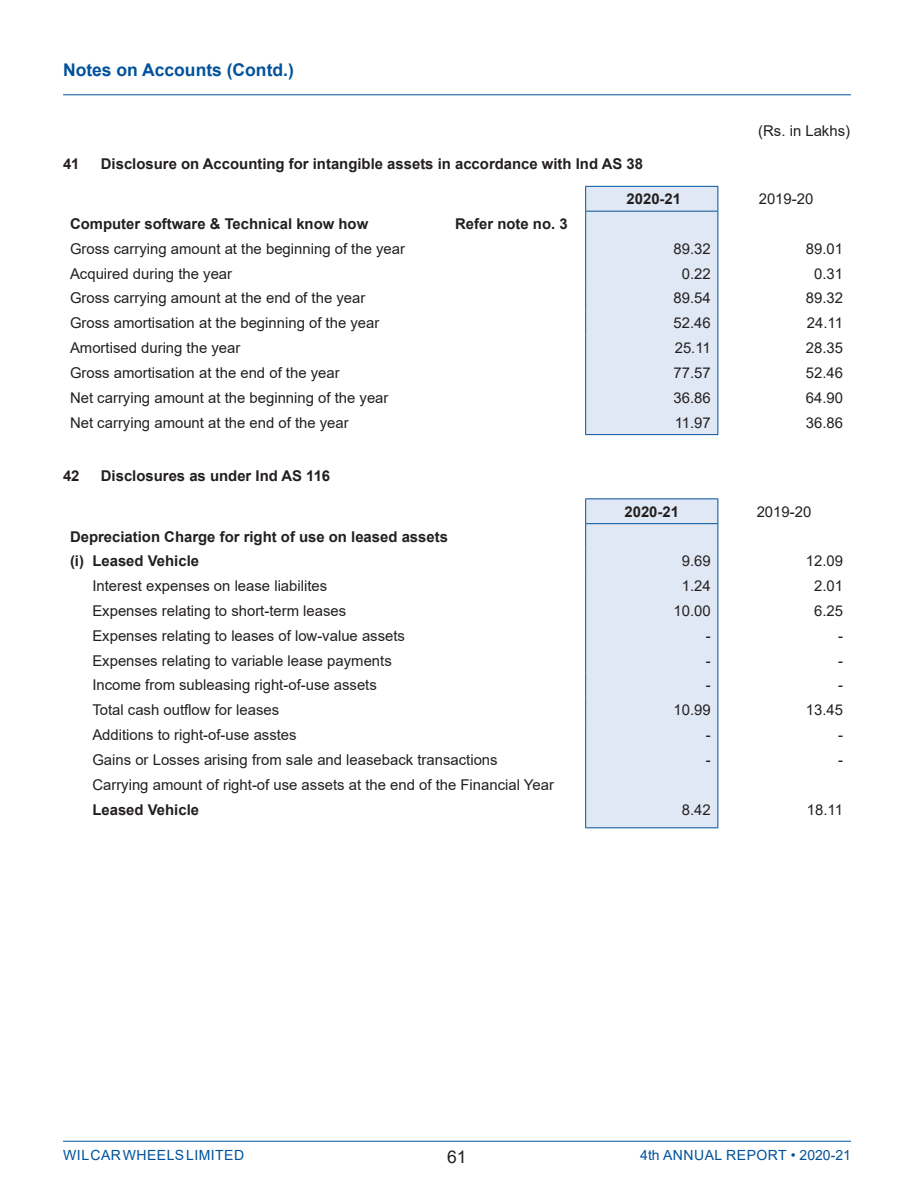
<style>
.page{position:relative;width:914px;height:1197px;background:#fff}
.page>*{position:absolute;margin:0;border:0;box-sizing:border-box;transform-origin:0 0}
.CH2{font:700 17.5px "Arial";color:#01529b}
.t1{font:17.5px "Arial";color:#231f20}
.Text{font:14.88px "Arial";color:#231f20}
.Text-2{font:700 14.88px "Arial";color:#231f20}
.t2{font:14px "Arial";letter-spacing:.035em;color:#01529b}
</style>
<div class="page">
<hr style="left:63px;top:1141px;width:787px;height:1px;background:#01529b">
<hr style="left:63px;top:94px;width:787px;height:1px;background:#01529b">
<div style="left:585px;top:186px;width:133px;height:248px;background:#e1e8f5"></div>
<hr style="left:585px;top:434px;width:133px;height:1px;background:#01529b">
<hr style="left:585px;top:498px;width:133px;height:1px;background:#01529b">
<div style="left:585px;top:499px;width:133px;height:328px;background:#e1e8f5"></div>
<hr style="left:585px;top:797px;width:1px;height:30px;background:#01529b">
<hr style="left:717px;top:797px;width:1px;height:30px;background:#01529b">
<hr style="left:585px;top:827px;width:133px;height:1px;background:#01529b">
<p class="CH2" style="left:63px;top:57px;width:232px">Notes on Accounts (Contd.)</p>
<p class="Text" style="left:758px;top:121px;width:93px">(Rs. in Lakhs)</p>
<p class="Text-2" style="left:63px;top:153px;width:18px">41</p>
<p class="Text-2" style="left:101px;top:153px;width:543px">Disclosure on Accounting for intangible assets in accordance with Ind AS 38</p>
<p class="Text-2" style="left:626px;top:188px;width:56px">2020-21</p>
<p class="Text" style="left:758px;top:189px;width:56px">2019-20</p>
<p class="Text-2" style="left:70px;top:213px;width:300px">Computer software &amp; Technical know how</p>
<p class="Text-2" style="left:455px;top:213px;width:114px">Refer note no. 3</p>
<p class="Text" style="left:70px;top:238px;width:336px">Gross carrying amount at the beginning of the year</p>
<p class="Text" style="left:673px;top:238px;width:39px">89.32</p>
<p class="Text" style="left:805px;top:238px;width:39px">89.01</p>
<p class="Text" style="left:70px;top:263px;width:164px">Acquired during the year</p>
<p class="Text" style="left:682px;top:263px;width:30px">0.22</p>
<p class="Text" style="left:814px;top:263px;width:30px">0.31</p>
<p class="Text" style="left:70px;top:288px;width:297px">Gross carrying amount at the end of the year</p>
<p class="Text" style="left:673px;top:288px;width:39px">89.54</p>
<p class="Text" style="left:805px;top:288px;width:39px">89.32</p>
<p class="Text" style="left:70px;top:313px;width:311px">Gross amortisation at the beginning of the year</p>
<p class="Text" style="left:673px;top:313px;width:39px">52.46</p>
<p class="Text" style="left:807px;top:313px;width:38px">24.11</p>
<p class="Text" style="left:70px;top:338px;width:172px">Amortised during the year</p>
<p class="Text" style="left:674px;top:338px;width:38px">25.11</p>
<p class="Text" style="left:805px;top:338px;width:39px">28.35</p>
<p class="Text" style="left:70px;top:362px;width:271px">Gross amortisation at the end of the year</p>
<p class="Text" style="left:673px;top:362px;width:39px">77.57</p>
<p class="Text" style="left:805px;top:362px;width:39px">52.46</p>
<p class="Text" style="left:70px;top:387px;width:320px">Net carrying amount at the beginning of the year</p>
<p class="Text" style="left:673px;top:387px;width:39px">36.86</p>
<p class="Text" style="left:805px;top:387px;width:39px">64.90</p>
<p class="Text" style="left:70px;top:412px;width:280px">Net carrying amount at the end of the year</p>
<p class="Text" style="left:674px;top:412px;width:38px">11.97</p>
<p class="Text" style="left:805px;top:412px;width:39px">36.86</p>
<p class="Text-2" style="left:63px;top:466px;width:18px">42</p>
<p class="Text-2" style="left:101px;top:466px;width:231px">Disclosures as under Ind AS 116</p>
<p class="Text-2" style="left:624px;top:501px;width:56px">2020-21</p>
<p class="Text" style="left:756px;top:501px;width:56px">2019-20</p>
<p class="Text-2" style="left:70px;top:526px;width:379px">Depreciation Charge for right of use on leased assets</p>
<p class="Text-2" style="left:70px;top:551px;width:130px">(i) Leased Vehicle</p>
<p class="Text" style="left:682px;top:551px;width:30px">9.69</p>
<p class="Text" style="left:805px;top:551px;width:39px">12.09</p>
<p class="Text" style="left:92px;top:576px;width:236px">Interest expenses on lease liabilites</p>
<p class="Text" style="left:682px;top:576px;width:30px">1.24</p>
<p class="Text" style="left:814px;top:576px;width:30px">2.01</p>
<p class="Text" style="left:92px;top:601px;width:255px">Expenses relating to short-term leases</p>
<p class="Text" style="left:673px;top:601px;width:39px">10.00</p>
<p class="Text" style="left:814px;top:601px;width:30px">6.25</p>
<p class="Text" style="left:92px;top:625px;width:314px">Expenses relating to leases of low-value assets</p>
<p class="Text" style="left:706px;top:625px;width:6px">-</p>
<p class="Text" style="left:838px;top:625px;width:6px">-</p>
<p class="Text" style="left:92px;top:650px;width:301px">Expenses relating to variable lease payments</p>
<p class="Text" style="left:706px;top:650px;width:6px">-</p>
<p class="Text" style="left:838px;top:650px;width:6px">-</p>
<p class="Text" style="left:92px;top:675px;width:286px">Income from subleasing right-of-use assets</p>
<p class="Text" style="left:706px;top:675px;width:6px">-</p>
<p class="Text" style="left:838px;top:675px;width:6px">-</p>
<p class="Text" style="left:92px;top:700px;width:188px">Total cash outflow for leases</p>
<p class="Text" style="left:673px;top:700px;width:39px">10.99</p>
<p class="Text" style="left:805px;top:700px;width:39px">13.45</p>
<p class="Text" style="left:92px;top:725px;width:206px">Additions to right-of-use asstes</p>
<p class="Text" style="left:706px;top:725px;width:6px">-</p>
<p class="Text" style="left:838px;top:725px;width:6px">-</p>
<p class="Text" style="left:92px;top:750px;width:407px">Gains or Losses arising from sale and leaseback transactions</p>
<p class="Text" style="left:706px;top:750px;width:6px">-</p>
<p class="Text" style="left:838px;top:750px;width:6px">-</p>
<p class="Text" style="left:92px;top:774px;width:463px">Carrying amount of right-of use assets at the end of the Financial Year</p>
<p class="Text-2" style="left:92px;top:799px;width:108px">Leased Vehicle</p>
<p class="Text" style="left:682px;top:799px;width:30px">8.42</p>
<p class="Text" style="left:807px;top:799px;width:38px">18.11</p>
<p class="t2" style="left:63px;top:1146px;width:182px">WIL CAR WHEELS LIMITED</p>
<p class="t1" style="left:447px;top:1145px;width:21px">61</p>
<p class="t2" style="left:640px;top:1146px;width:212px">4th ANNUAL REPORT • 2020-21</p>
</div>
